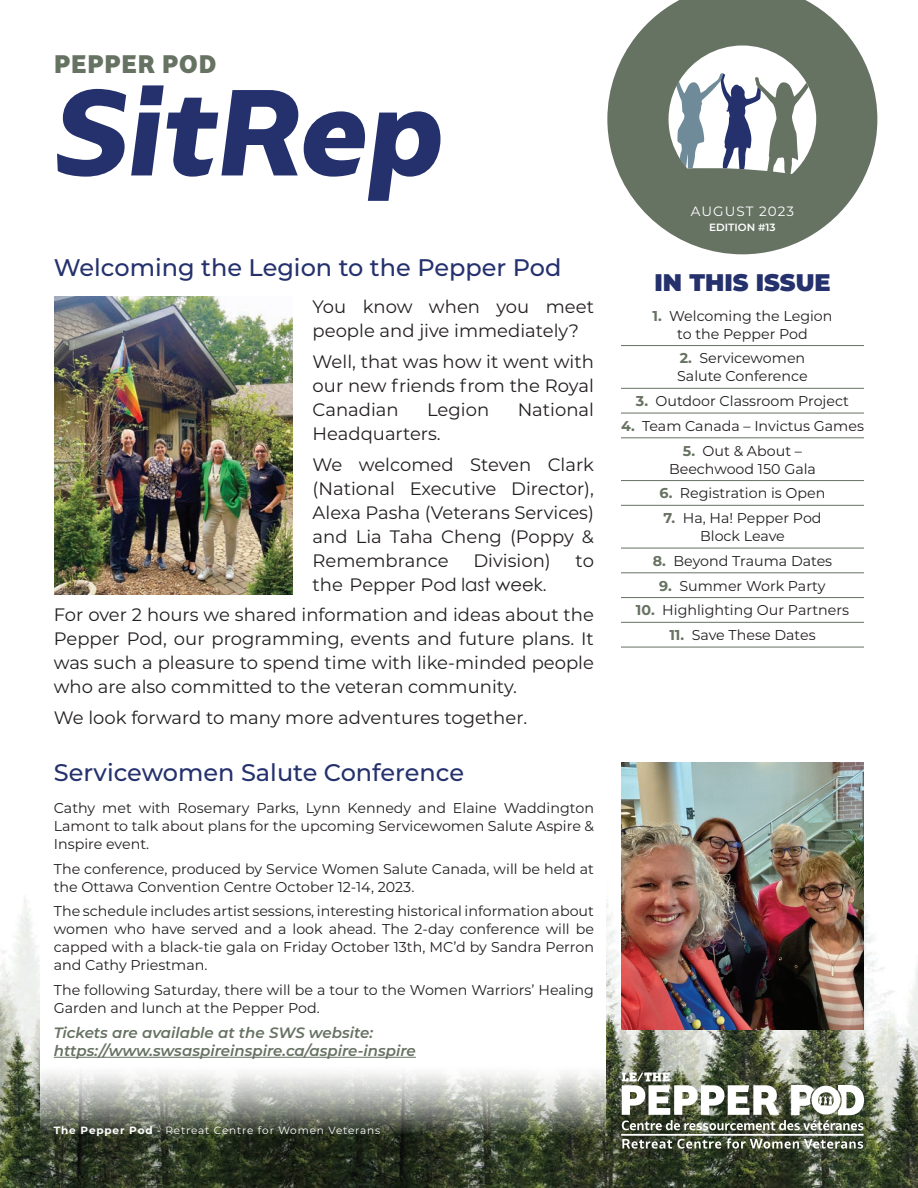
<style>
.page{position:relative;width:918px;height:1188px;background:#fff}
.page>*{position:absolute;margin:0;border:0;box-sizing:border-box;transform-origin:0 0}
.t1{font:italic 800 115.35px "Bw Glenn Sans DEMO";color:#24316d;scale:1.05 1}
.t2{font:500 24px "Montserrat";color:#24316d}
.t3{font:900 24px "Montserrat";color:#24316d}
.t4{font:900 24px "Bw Glenn Sans DEMO";letter-spacing:.04em;color:#667262}
.t5{font:18px/24px "Montserrat";color:#231f20}
.t6{font:italic 600 15px/18px "Montserrat";color:#667262}
.t7{font:14.25px/18px "Montserrat";color:#231f20;text-align:center}
.t8{font:13.5px "Montserrat";letter-spacing:.08em;color:#fff}
.t9{font:10.5px "Montserrat";letter-spacing:.08em;color:#fff}
.t10{font:600 10.5px "Montserrat";color:#fff}
.s1{font-family:"Century Gothic"}
.s2{font-weight:700}
.s3{font-weight:700;color:#667262}
</style>
<div class="page">
<svg style="left:607px;top:0;width:270px;height:254px;fill:#667262"></svg>
<img style="left:0;top:897px;width:918px;height:291px">
<hr style="left:621px;top:345px;width:243px;height:1px;background:#667262">
<hr style="left:621px;top:388px;width:243px;height:1px;background:#667262">
<hr style="left:621px;top:413px;width:243px;height:1px;background:#667262">
<hr style="left:621px;top:438px;width:243px;height:1px;background:#667262">
<hr style="left:621px;top:480px;width:243px;height:1px;background:#667262">
<hr style="left:621px;top:505px;width:243px;height:1px;background:#667262">
<hr style="left:621px;top:548px;width:243px;height:1px;background:#667262">
<hr style="left:621px;top:573px;width:243px;height:1px;background:#667262">
<hr style="left:621px;top:597px;width:243px;height:1px;background:#667262">
<hr style="left:621px;top:622px;width:243px;height:1px;background:#667262">
<hr style="left:621px;top:647px;width:243px;height:1px;background:#667262">
<svg style="left:622px;top:1139px;width:99px;height:10px"></svg>
<svg style="left:727px;top:1138px;width:136px;height:11px"></svg>
<hr style="left:621px;top:1134px;width:243px;height:2px;background:#fff">
<svg style="left:622px;top:1072px;width:242px;height:58px"></svg>
<img style="left:54px;top:296px;width:238px;height:298px">
<img style="left:621px;top:762px;width:243px;height:268px">
<svg style="left:40px;top:897px;width:566px;height:246px"></svg>
<hr style="left:54px;top:1057px;width:362px;height:1px;background:#667262">
<h2 class="t4" style="left:54px;top:49px;width:164px">PEPPER POD</h2>
<h1 class="t1" style="left:54px;top:61px;width:373px">SitRep</h1>
<h2 class="t2" style="left:54px;top:250px;width:509px">Welcoming the Legion to the Pepper Pod</h2>
<p class="t5" style="left:313px;top:294px;width:283px">You know when you meet people and jive immediately?</p>
<p class="t5" style="left:313px;top:349px;width:283px;text-align:justify">Well, that was how it went with our new friends from the Royal Canadian</p>
<p class="t5" style="left:427px;top:397px;width:63px">Legion</p>
<p class="t5" style="left:518px;top:397px;width:78px">National</p>
<p class="t5" style="left:313px;top:418px;width:283px;line-height:30.8px">Headquarters.<br>We welcomed Steven Clark</p>
<p class="t5" style="left:313px;top:476px;width:283px;text-align:justify">(National Executive Director), Alexa Pasha (Veterans Services) and Lia Taha Cheng (Poppy &amp; Remembrance</p>
<p class="t5" style="left:473px;top:548px;width:79px">Division)</p>
<p class="t5" style="left:575px;top:548px;width:20px">to</p>
<p class="t5" style="left:54px;top:568px;width:542px;line-height:30.9px;text-indent:259px">the Pepper Pod <span class="s1">last week</span>.<br>For over 2 hours we shared information and ideas about the</p>
<p class="t5" style="left:54px;top:626px;width:542px;text-align:justify">Pepper Pod, our programming, events and future plans. It was such a pleasure to spend time with like-minded people who are also committed to the veteran community.</p>
<p class="t5" style="left:54px;top:705px;width:475px">We look forward to many more adventures together.</p>
<h2 class="t2" style="left:54px;top:756px;width:412px">Servicewomen Salute Conference</h2>
<p class="t7" style="left:54px;top:798px;width:542px;text-align:justify">Cathy met with Rosemary Parks, Lynn Kennedy and Elaine Waddington Lamont to talk about plans for the upcoming Servicewomen Salute Aspire &amp; Inspire event.</p>
<p class="t7" style="left:54px;top:859px;width:542px;text-align:left">The conference, produced by Service Women Salute Canada, will be held at the Ottawa Convention Centre October 12-14, 2023.</p>
<p class="t7" style="left:54px;top:902px;width:542px;text-align:justify">The schedule includes artist sessions, interesting historical information about women who have served and a look ahead. The 2-day conference will be capped with a black-tie gala on Friday October 13th, MC’d by Sandra Perron and Cathy Priestman.</p>
<p class="t7" style="left:54px;top:980px;width:542px;text-align:left">The following Saturday, there will be a tour to the Women Warriors’ Healing<br>Garden and lunch at the Pepper Pod.</p>
<p class="t6" style="left:54px;top:1023px;width:364px">Tickets are available at the SWS website: https://www.swsaspireinspire.ca/aspire-inspire</p>
<p class="t9" style="left:54px;top:1123px;width:328px"><span class="s2">The Pepper Pod</span> - Retreat Centre for Women Veterans</p>
<p class="t8" style="left:691px;top:202px;width:105px">AUGUST 2023</p>
<p class="t10" style="left:709px;top:219px;width:68px">EDITION #13</p>
<h2 class="t3" style="left:654px;top:265px;width:178px">IN THIS ISSUE</h2>
<p class="t7" style="left:652px;top:306px;width:182px"><span class="s3">1.</span> Welcoming the Legion to the Pepper Pod</p>
<p class="t7" style="left:677px;top:349px;width:132px;text-align:left"><span class="s3">2.</span> Servicewomen<br>Salute Conference</p>
<p class="t7" style="left:636px;top:392px;width:215px"><span class="s3">3.</span> Outdoor Classroom Project</p>
<p class="t7" style="left:621px;top:416px;width:244px"><span class="s3">4.</span> Team Canada – Invictus Games</p>
<p class="t7" style="left:669px;top:441px;width:148px"><span class="s3">5.</span> Out &amp; About –<br>Beechwood 150 Gala</p>
<p class="t7" style="left:659px;top:484px;width:168px"><span class="s3">6.</span> Registration is Open</p>
<p class="t7" style="left:663px;top:509px;width:160px"><span class="s3">7.</span> Ha, Ha! Pepper Pod<br>Block Leave</p>
<p class="t7" style="left:653px;top:551px;width:181px"><span class="s3">8.</span> Beyond Trauma Dates</p>
<p class="t7" style="left:659px;top:576px;width:168px"><span class="s3">9.</span> Summer Work Party</p>
<p class="t7" style="left:636px;top:601px;width:215px"><span class="s3">10.</span> Highlighting Our Partners</p>
<p class="t7" style="left:669px;top:626px;width:148px"><span class="s3">11.</span> Save These Dates</p>
</div>
